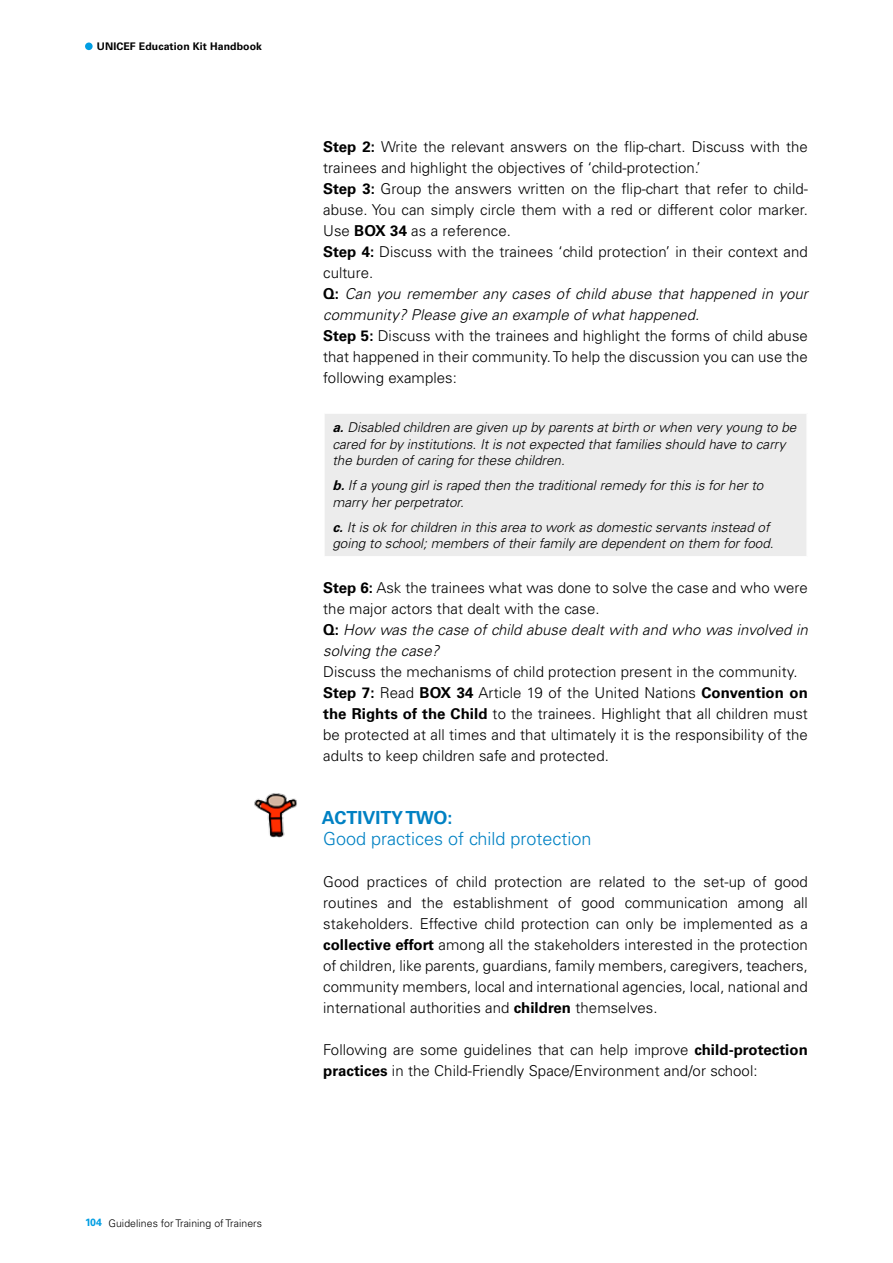
<style>
.page{position:relative;width:893px;height:1263px;background:#fff}
.page>*{position:absolute;margin:0;border:0;box-sizing:border-box;transform-origin:0 0}
.t1{font:300 18px "Univers";color:#0081c3}
.t2{font:700 18px "Univers";color:#0081c3}
.t3{font:300 15px/21px "Univers";letter-spacing:.005em;color:#000}
.t4{font:italic 300 13.5px/16.5px "Univers";color:#000}
.t5{font:300 10.5px "Univers";letter-spacing:.005em;color:#000}
.t6{font:700 10.5px "Univers";letter-spacing:.01em;color:#000}
.s1{font-weight:700;color:#009ee3}
.s2{font-weight:700}
.s3{font-style:italic}
</style>
<div class="page">
<div style="left:85px;top:43px;width:8px;height:7px;background:#009ee3;border-radius:50%"></div>
<div style="left:324px;top:413px;width:483px;height:144px;background:#ececec"></div>
<hr style="left:323px;top:412px;width:485px;height:2px;background:#fff">
<hr style="left:323px;top:414px;width:2px;height:142px;background:#fff">
<hr style="left:806px;top:414px;width:2px;height:142px;background:#fff">
<hr style="left:323px;top:556px;width:485px;height:1px;background:#fff">
<img style="left:254px;top:793px;width:43px;height:45px">
<p class="t6" style="left:97px;top:41px;width:167px">UNICEF Education Kit Handbook</p>
<p class="t5" style="left:85px;top:1216px;width:178px"><span class="s1">104</span> Guidelines for Training of Trainers</p>
<p class="t3" style="left:323px;top:136px;width:486px"><span class="s2">Step 2:</span> Write the relevant answers on the flip-chart. Discuss with the trainees and highlight the objectives of ‘child-protection.’<br><span class="s2">Step 3:</span> Group the answers written on the flip-chart that refer to child&shy;abuse. You can simply circle them with a red or different color marker.<br>Use <span class="s2">BOX 34</span> as a reference.<br><span class="s2">Step 4:</span> Discuss with the trainees ‘child protection’ in their context and culture.<br><span class="s2">Q:</span> <span class="s3">Can you remember any cases of child abuse that happened in your community? Please give an example of what happened.<br></span><span class="s2">Step 5:</span> Discuss with the trainees and highlight the forms of child abuse that happened in their community. To help the discussion you can use the following examples:</p>
<p class="t4" style="left:332px;top:419px;width:465px"><span class="s2">a.</span>Disabled children are given up by parents at birth or when very young to be cared for by institutions. It is not expected that families should have to carry the burden of caring for these children.</p>
<p class="t4" style="left:332px;top:477px;width:432px"><span class="s2">b.</span>If a young girl is raped then the traditional remedy for this is for her to marry her perpetrator.</p>
<p class="t4" style="left:332px;top:519px;width:443px"><span class="s2">c.</span>It is ok for children in this area to work as domestic servants instead of going to school; members of their family are dependent on them for food.</p>
<p class="t3" style="left:323px;top:577px;width:486px"><span class="s2">Step 6:</span> Ask the trainees what was done to solve the case and who were the major actors that dealt with the case.<br><span class="s2">Q:</span> <span class="s3">How was the case of child abuse dealt with and who was involved in solving the case?</span></p>
<p class="t3" style="left:323px;top:661px;width:486px">Discuss the mechanisms of child protection present in the community.<br><span class="s2">Step 7:</span> Read <span class="s2">BOX 34</span> Article 19 of the United Nations <span class="s2">Convention on the Rights of the Child</span> to the trainees. Highlight that all children must be protected at all times and that ultimately it is the responsibility of the adults to keep children safe and protected.</p>
<p class="t2" style="left:322px;top:807px;width:99px">ACTIVITYtwo</p>
<p class="t2" style="left:448px;top:807px;width:7px">:</p>
<p class="t1" style="left:323px;top:828px;width:270px">Good practices of child protection</p>
<p class="t3" style="left:323px;top:871px;width:486px;text-align:justify">Good practices of child protection are related to the set-up of good routines and the establishment of good communication among all stakeholders. Effective child protection can only be implemented as a <span class="s2">collective effort</span> among all the stakeholders interested in the protection of children, like parents, guardians, family members, caregivers, teachers, community members, local and international agencies, local, national and international authorities and <span class="s2">children</span> themselves.</p>
<p class="t3" style="left:323px;top:1039px;width:486px">Following are some guidelines that can help improve <span class="s2">child-protection practices</span> in the Child-Friendly Space/Environment and/or school:</p>
</div>
